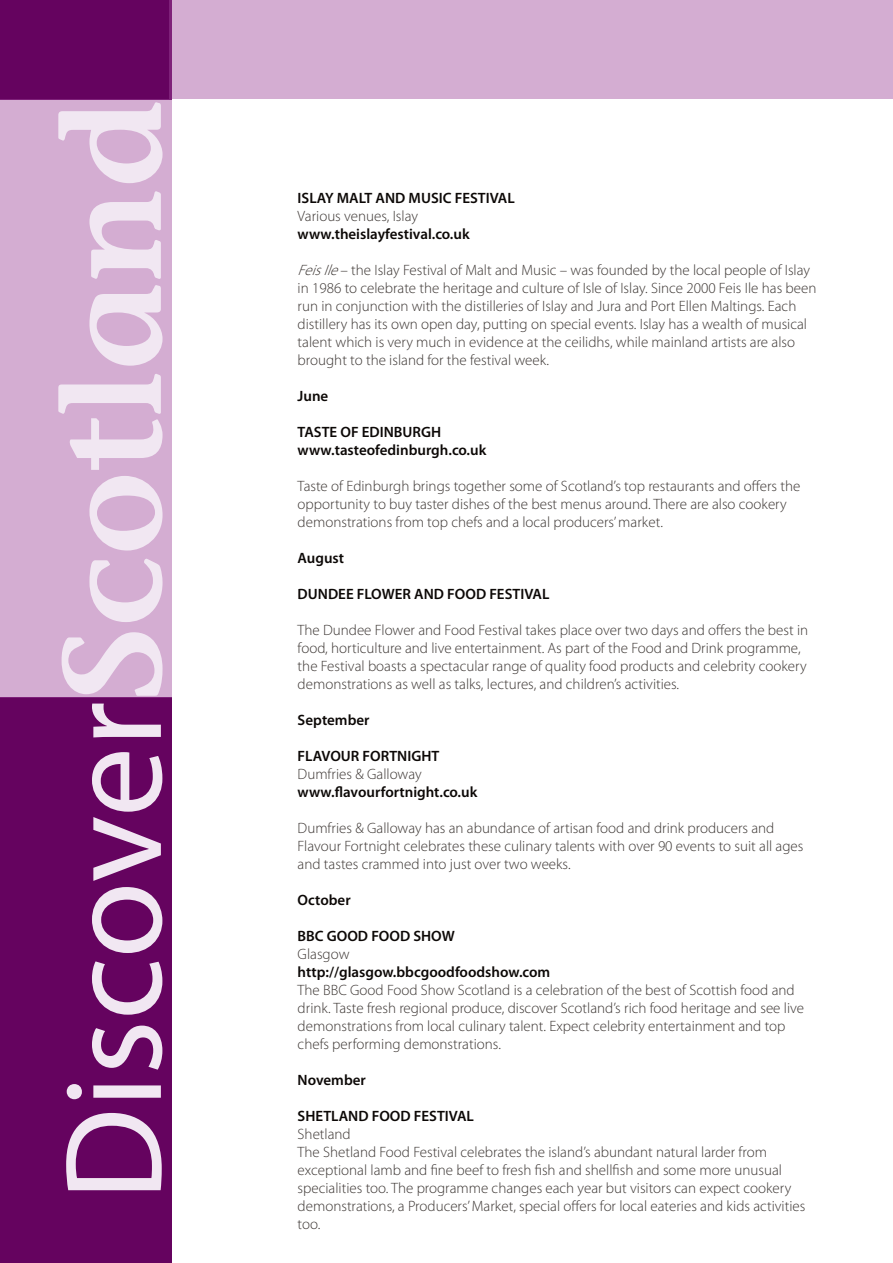
<style>
.page{position:relative;width:893px;height:1263px;background:#fff}
.page>*{position:absolute;margin:0;border:0;box-sizing:border-box;transform-origin:0 0}
.t1{font:139.5px "Myriad Pro";color:#f1e7f2}
.t2{font:300 15px/18px "Myriad Pro";color:#3b3532}
.t3{font:600 15px "Myriad Pro";color:#0c0806}
.s1{font-family:"Stone Informal LT";font-weight:600}
.s2{font-style:italic}
</style>
<div class="page">
<div style="left:0;top:697px;width:171px;height:566px;background:#65035f"></div>
<div style="left:0;top:0;width:171px;height:99px;background:#65035f"></div>
<div style="left:169px;top:0;width:724px;height:99px;background:#d4add2"></div>
<div style="left:0;top:99px;width:171px;height:598px;background:#d4add2"></div>
<h1 class="t1" style="left:28px;top:1201px;width:1101px;rotate:-90deg">Discover<span class="s1">Scotland</span></h1>
<p class="t3" style="left:298px;top:188px;width:219px">ISLAY MALT AND MUSIC FESTIVAL</p>
<p class="t2" style="left:298px;top:206px;width:122px">Various venues, Islay</p>
<p class="t3" style="left:298px;top:224px;width:174px">www.theislayfestival.co.uk</p>
<p class="t2" style="left:298px;top:260px;width:520px"><span class="s2">FeisIle</span>– the Islay Festival of Malt and Music – was founded by the local people of Islay in 1986 to celebrate the heritage and culture of Isle of Islay. Since 2000 Feis Ile has been run in conjunction with the distilleries of Islay and Jura and Port Ellen Maltings. Each distillery has its own open day, putting on special events. Islay has a wealth of musical talent which is very much in evidence at the ceilidhs, while mainland artists are also brought to the island for the festival week.</p>
<p class="t3" style="left:298px;top:386px;width:32px">June</p>
<p class="t3" style="left:298px;top:422px;width:145px">TASTE OF EDINBURGH</p>
<p class="t3" style="left:298px;top:440px;width:190px">www.tasteofedinburgh.co.uk</p>
<p class="t2" style="left:298px;top:476px;width:504px">Taste of Edinburgh brings together some of Scotland’s top restaurants and offers the opportunity to buy taster dishes of the best menus around. There are also cookery demonstrations from top chefs and a local producers’ market.</p>
<p class="t3" style="left:298px;top:548px;width:48px">August</p>
<p class="t3" style="left:298px;top:584px;width:253px">DUNDEE FLOWER AND FOOD FESTIVAL</p>
<p class="t2" style="left:298px;top:620px;width:512px">The Dundee Flower and Food Festival takes place over two days and offers the best in food, horticulture and live entertainment. As part of the Food and Drink programme, the Festival boasts a spectacular range of quality food products and celebrity cookery demonstrations as well as talks, lectures, and children’s activities.</p>
<p class="t3" style="left:298px;top:710px;width:73px">September</p>
<p class="t3" style="left:298px;top:746px;width:143px">FLAVOUR FORTNIGHT</p>
<p class="t2" style="left:298px;top:764px;width:126px">Dumfries &amp; Galloway</p>
<p class="t3" style="left:298px;top:782px;width:181px">www.flavourfortnight.co.uk</p>
<p class="t2" style="left:298px;top:818px;width:478px">Dumfries &amp; Galloway has an abundance of artisan food and drink producers and</p>
<p class="t2" style="left:298px;top:836px;width:507px">Flavour Fortnight celebrates these culinary talents with over 90 events to suit all ages and tastes crammed into just over two weeks.</p>
<p class="t3" style="left:298px;top:890px;width:55px">October</p>
<p class="t3" style="left:298px;top:926px;width:159px">BBC GOOD FOOD SHOW</p>
<p class="t2" style="left:298px;top:944px;width:53px">Glasgow</p>
<p class="t3" style="left:298px;top:962px;width:254px">http://glasgow.bbcgoodfoodshow.com</p>
<p class="t2" style="left:298px;top:980px;width:508px">The BBC Good Food Show Scotland is a celebration of the best of Scottish food and drink. Taste fresh regional produce, discover Scotland’s rich food heritage and see live demonstrations from local culinary talent. Expect celebrity entertainment and top chefs performing demonstrations.</p>
<p class="t3" style="left:298px;top:1070px;width:70px">November</p>
<p class="t3" style="left:298px;top:1106px;width:178px">SHETLAND FOOD FESTIVAL</p>
<p class="t2" style="left:298px;top:1124px;width:55px">Shetland</p>
<p class="t2" style="left:298px;top:1142px;width:471px">The Shetland Food Festival celebrates the island’s abundant natural larder from</p>
<p class="t2" style="left:298px;top:1160px;width:509px">exceptional lamb and fine beef to fresh fish and shellfish and some more unusual specialities too. The programme changes each year but visitors can expect cookery demonstrations, a Producers’ Market, special offers for local eateries and kids activities too.</p>
</div>
